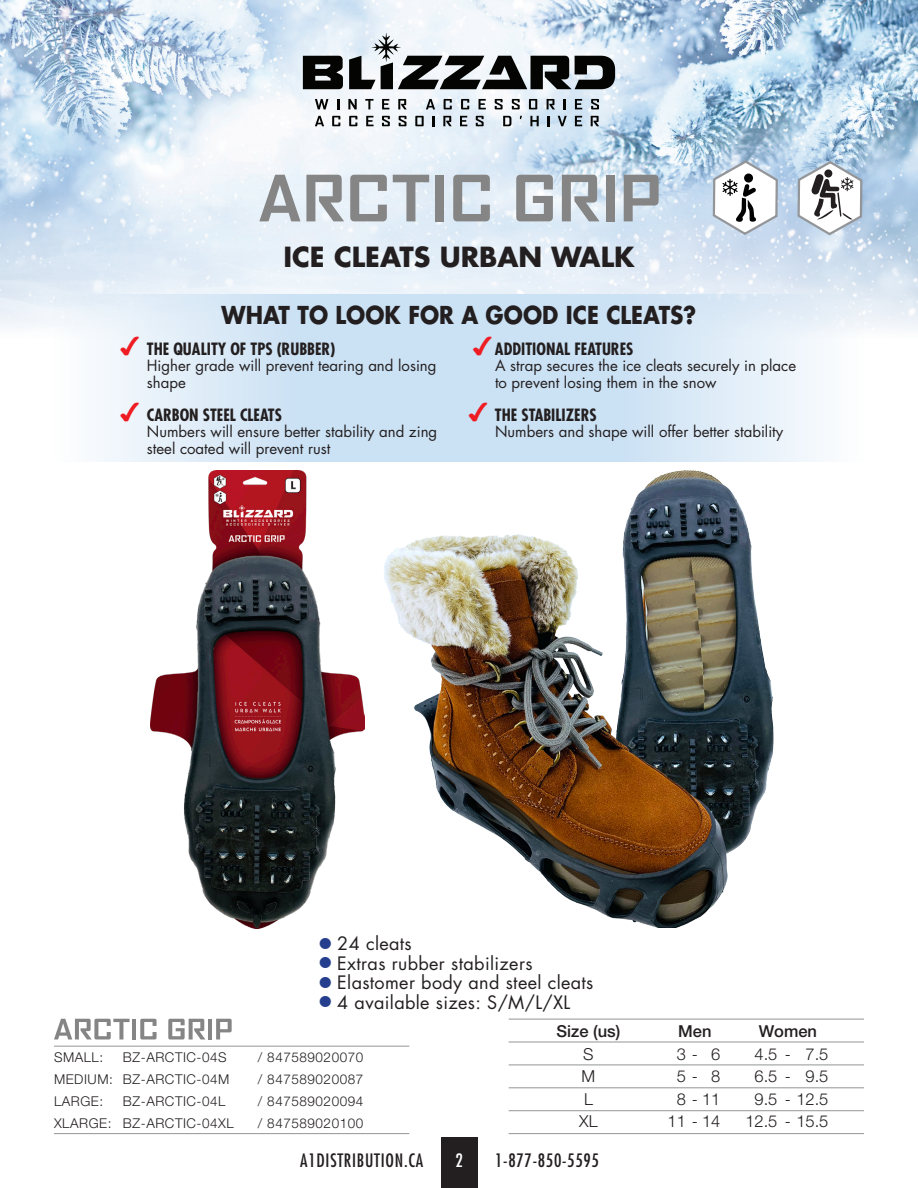
<style>
.page{position:relative;width:918px;height:1188px;background:#fff}
.page>*{position:absolute;margin:0;border:0;box-sizing:border-box;transform-origin:0 0}
.Gros_titre_bon{font:700 27px "Futura Std";color:#231f20}
.t1{font:700 24px "Futura Std";color:#231f20;scale:.9 1}
.t2{font:18px "Futura Std";letter-spacing:.02em;color:#231f20}
.t3{font:condensed 18px "Futura Std";letter-spacing:.04em;color:#231f20}
.t4{font:condensed 18px "Futura Std";color:#fff}
.t5{font:700 condensed 16.5px "Futura Std";color:#231f20}
.Gros_titre_bon-2{font:300 16.5px "Helvetica Neue LT Std";color:#231f20}
.Gros_titre_bon-3{font:500 16.5px "Helvetica Neue LT Std";color:#231f20}
.t6{font:15px/16.5px "Futura Std";color:#231f20}
.Gros_titre_bon-4{font:300 13.5px "Helvetica Neue LT Std";letter-spacing:.04em;color:#231f20}
.s1{font-family:"Monotype Sorts";font-weight:400;font-stretch:normal;font-size:24px;color:#ee1d23}
.s2{font-family:"Monotype Sorts";font-size:15px;color:#253f8e}
</style>
<div class="page">
<div style="left:441px;top:1137px;width:36px;height:51px;background:#231f20"></div>
<hr style="left:509px;top:1133px;width:355px;height:1px;background:#939598">
<hr style="left:509px;top:1019px;width:355px;height:1px;background:#939598">
<hr style="left:509px;top:1110px;width:355px;height:1px;background:#939598">
<hr style="left:509px;top:1088px;width:355px;height:1px;background:#939598">
<hr style="left:509px;top:1065px;width:355px;height:1px;background:#939598">
<hr style="left:509px;top:1042px;width:355px;height:1px;background:#939598">
<img style="left:0;top:0;width:918px;height:329px">
<svg style="left:259px;top:175px;width:41px;height:46px;background:#bbbfc3"></svg>
<svg style="left:306px;top:175px;width:38px;height:46px;background:#adb0b2"></svg>
<svg style="left:350px;top:175px;width:37px;height:46px;background:#b0b4b7"></svg>
<svg style="left:393px;top:175px;width:36px;height:46px;background:#c0c7cd"></svg>
<div style="left:435px;top:175px;width:9px;height:46px;background:#858585"></div>
<svg style="left:453px;top:175px;width:37px;height:46px;background:#acb2b6"></svg>
<svg style="left:516px;top:175px;width:37px;height:46px;background:#a9abad"></svg>
<svg style="left:562px;top:175px;width:37px;height:46px;background:#a8acb0"></svg>
<div style="left:606px;top:175px;width:9px;height:46px;background:#858585"></div>
<svg style="left:624px;top:175px;width:35px;height:46px;background:#a6adb4"></svg>
<img style="left:384px;top:470px;width:390px;height:458px">
<img style="left:151px;top:470px;width:214px;height:458px">
<svg style="left:796px;top:160px;width:68px;height:76px"></svg>
<svg style="left:712px;top:160px;width:67px;height:76px"></svg>
<svg style="left:315px;top:99px;width:13px;height:10px"></svg>
<svg style="left:337px;top:99px;width:2px;height:10px"></svg>
<svg style="left:348px;top:99px;width:9px;height:10px"></svg>
<svg style="left:365px;top:99px;width:8px;height:10px"></svg>
<svg style="left:382px;top:99px;width:7px;height:10px"></svg>
<svg style="left:398px;top:99px;width:9px;height:10px"></svg>
<svg style="left:426px;top:99px;width:9px;height:10px"></svg>
<svg style="left:444px;top:99px;width:8px;height:10px"></svg>
<svg style="left:461px;top:99px;width:8px;height:10px"></svg>
<svg style="left:479px;top:99px;width:7px;height:10px"></svg>
<svg style="left:495px;top:99px;width:8px;height:10px"></svg>
<svg style="left:512px;top:99px;width:8px;height:10px"></svg>
<svg style="left:529px;top:99px;width:8px;height:10px"></svg>
<svg style="left:547px;top:99px;width:8px;height:10px"></svg>
<svg style="left:564px;top:99px;width:2px;height:10px"></svg>
<svg style="left:575px;top:99px;width:7px;height:10px"></svg>
<svg style="left:591px;top:99px;width:8px;height:10px"></svg>
<svg style="left:315px;top:116px;width:9px;height:10px"></svg>
<svg style="left:332px;top:116px;width:8px;height:10px"></svg>
<svg style="left:349px;top:116px;width:8px;height:10px"></svg>
<svg style="left:366px;top:116px;width:8px;height:10px"></svg>
<svg style="left:382px;top:116px;width:8px;height:10px"></svg>
<svg style="left:399px;top:116px;width:8px;height:10px"></svg>
<svg style="left:415px;top:116px;width:9px;height:10px"></svg>
<svg style="left:433px;top:116px;width:2px;height:10px"></svg>
<svg style="left:443px;top:116px;width:9px;height:10px"></svg>
<svg style="left:460px;top:116px;width:7px;height:10px"></svg>
<svg style="left:476px;top:116px;width:8px;height:10px"></svg>
<svg style="left:503px;top:116px;width:8px;height:10px"></svg>
<svg style="left:530px;top:116px;width:9px;height:10px"></svg>
<svg style="left:548px;top:116px;width:2px;height:10px"></svg>
<svg style="left:558px;top:116px;width:9px;height:10px"></svg>
<svg style="left:575px;top:116px;width:7px;height:10px"></svg>
<svg style="left:591px;top:116px;width:8px;height:10px"></svg>
<svg style="left:303px;top:56px;width:40px;height:33px"></svg>
<svg style="left:349px;top:32px;width:266px;height:57px"></svg>
<div style="left:54px;top:294px;width:409px;height:168px;background:linear-gradient(to right,#f4f8fc,#bfdaf2)"></div>
<div style="left:455px;top:294px;width:409px;height:168px;background:linear-gradient(to right,#c0dbf2,#f2f7fb)"></div>
<hr style="left:54px;top:1046px;width:355px;height:1px;background:#939598">
<hr style="left:54px;top:1133px;width:355px;height:1px;background:#939598">
<svg style="left:54px;top:1019px;width:76px;height:20px"></svg>
<hr style="left:132px;top:1019px;width:4px;height:20px;background:#858585">
<svg style="left:140px;top:1019px;width:17px;height:20px"></svg>
<svg style="left:168px;top:1019px;width:37px;height:20px"></svg>
<hr style="left:208px;top:1019px;width:4px;height:20px;background:#858585">
<svg style="left:216px;top:1019px;width:16px;height:20px"></svg>
<p class="Gros_titre_bon" style="left:283px;top:239px;width:353px">ICE CLEATS URBAN WALK</p>
<p class="t1" style="left:222px;top:299px;width:529px">WHAT TO LOOK FOR A GOOD ICE CLEATS?</p>
<p class="t5" style="left:120px;top:338px;width:217px"><span class="s1">4</span> THE QUALITY OF TPS (RUBBER)</p>
<p class="t6" style="left:147px;top:358px;width:291px">Higher grade will prevent tearing and losing shape</p>
<p class="t5" style="left:120px;top:404px;width:164px"><span class="s1">4</span> CARBON STEEL CLEATS</p>
<p class="t6" style="left:147px;top:424px;width:292px">Numbers will ensure better stability and zing steel coated will prevent rust</p>
<p class="t5" style="left:473px;top:338px;width:162px"><span class="s1">4</span>ADDITIONAL FEATURES</p>
<p class="t6" style="left:495px;top:358px;width:303px">A strap secures the ice cleats securely in place to prevent losing them in the snow</p>
<p class="t5" style="left:468px;top:404px;width:130px"><span class="s1">4</span> THE STABILIZERS</p>
<p class="t6" style="left:495px;top:424px;width:290px">Numbers and shape will offer better stability</p>
<p class="t2" style="left:320px;top:932px;width:94px"><span class="s2">l</span> 24 cleats</p>
<p class="t2" style="left:320px;top:952px;width:215px"><span class="s2">l</span> Extras rubber stabilizers</p>
<p class="t2" style="left:320px;top:971px;width:275px"><span class="s2">l</span> Elastomer body and steel cleats</p>
<p class="t2" style="left:320px;top:991px;width:252px"><span class="s2">l</span> 4 available sizes: S/M/L/XL</p>
<p class="Gros_titre_bon-4" style="left:54px;top:1049px;width:51px">SMALL:</p>
<p class="Gros_titre_bon-4" style="left:123px;top:1049px;width:105px">BZ-ARCTIC-04S</p>
<p class="Gros_titre_bon-4" style="left:258px;top:1049px;width:107px">/ 847589020070</p>
<p class="Gros_titre_bon-4" style="left:54px;top:1071px;width:177px">MEDIUM: BZ-ARCTIC-04M</p>
<p class="Gros_titre_bon-4" style="left:258px;top:1071px;width:107px">/ 847589020087</p>
<p class="Gros_titre_bon-4" style="left:54px;top:1093px;width:51px">LARGE:</p>
<p class="Gros_titre_bon-4" style="left:123px;top:1093px;width:104px">BZ-ARCTIC-04L</p>
<p class="Gros_titre_bon-4" style="left:258px;top:1093px;width:107px">/ 847589020094</p>
<p class="Gros_titre_bon-4" style="left:54px;top:1115px;width:181px">XLARGE: BZ-ARCTIC-04XL</p>
<p class="Gros_titre_bon-4" style="left:258px;top:1115px;width:107px">/ 847589020100</p>
<p class="Gros_titre_bon-3" style="left:557px;top:1022px;width:65px">Size (us)</p>
<p class="Gros_titre_bon-3" style="left:678px;top:1022px;width:35px">Men</p>
<p class="Gros_titre_bon-3" style="left:759px;top:1022px;width:60px">Women</p>
<p class="Gros_titre_bon-2" style="left:583px;top:1044px;width:12px">S</p>
<p class="Gros_titre_bon-2" style="left:677px;top:1044px;width:45px">3- 6</p>
<p class="Gros_titre_bon-2" style="left:755px;top:1044px;width:75px">4.5 - 7.5</p>
<p class="Gros_titre_bon-2" style="left:582px;top:1066px;width:15px">M</p>
<p class="Gros_titre_bon-2" style="left:677px;top:1066px;width:45px">5- 8</p>
<p class="Gros_titre_bon-2" style="left:755px;top:1066px;width:75px">6.5 - 9.5</p>
<p class="Gros_titre_bon-2" style="left:584px;top:1089px;width:10px">L</p>
<p class="Gros_titre_bon-2" style="left:677px;top:1089px;width:45px">8 -11</p>
<p class="Gros_titre_bon-2" style="left:755px;top:1089px;width:75px">9.5 - 12.5</p>
<p class="Gros_titre_bon-2" style="left:579px;top:1111px;width:20px">XL</p>
<p class="Gros_titre_bon-2" style="left:668px;top:1111px;width:54px">11 - 14</p>
<p class="Gros_titre_bon-2" style="left:745px;top:1111px;width:85px">12.5 - 15.5</p>
<p class="t3" style="left:300px;top:1149px;width:125px">A1DISTRIBUTION.CA</p>
<p class="t4" style="left:456px;top:1149px;width:9px">2</p>
<p class="t3" style="left:495px;top:1149px;width:105px">1-877-850-5595</p>
</div>
